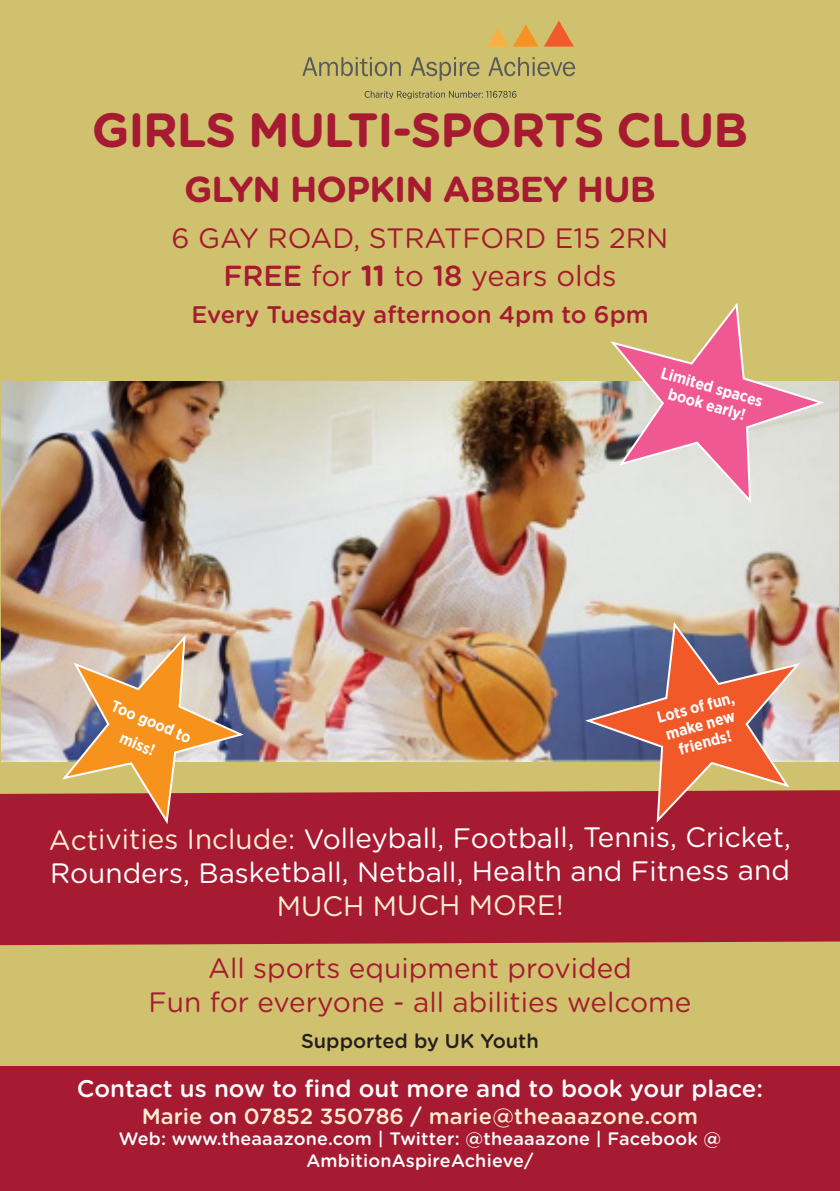
<style>
.page{position:relative;width:840px;height:1191px;background:#fff}
.page>*{position:absolute;margin:0;border:0;box-sizing:border-box;transform-origin:0 0}
.t1{font:700 48px "Gotham Rounded";letter-spacing:-.025em;color:#a61b31}
.t2{font:700 36px "Gotham Rounded";letter-spacing:-.025em;color:#a61b31}
.t3{font:29px "Gotham Rounded";color:#a61b31}
.t4{font:28px/33.8px "Gotham Rounded";letter-spacing:-.005em;color:#fff;text-align:center}
.t5{font:28px "Gotham Rounded";color:#a61b31}
.t6{font:500 24px "Gotham Rounded";color:#fff}
.t7{font:500 24px "Gotham Rounded";color:#a61b31}
.t8{font:500 22px "Gotham Rounded";color:#ffedcf}
.t9{font:500 20px "Gotham Rounded";color:#231f20}
.t10{font:500 18px/21.6px "Gotham Rounded";letter-spacing:.01em;color:#fff;text-align:center}
.t11{font:700 16px/26px "Gotham Narrow";color:#fff;text-align:center}
.s1{font-weight:500}
.s2{font-weight:700}
.s3{color:#ffedcf}
.s4{color:#fff}
</style>
<div class="page">
<div style="left:0;top:0;width:839px;height:1191px;background:#d0c16e"></div>
<div style="left:0;top:1066px;width:839px;height:125px;background:#a61b31"></div>
<svg style="left:302px;top:57px;width:98px;height:19px"></svg>
<svg style="left:410px;top:57px;width:69px;height:24px"></svg>
<svg style="left:488px;top:57px;width:86px;height:19px"></svg>
<svg style="left:487px;top:21px;width:86px;height:26px"></svg>
<svg style="left:364px;top:91px;width:152px;height:8px"></svg>
<div style="left:0;top:790px;width:839px;height:155px;background:#a61b31"></div>
<img style="left:1px;top:382px;width:837px;height:380px">
<img style="left:59px;top:635px;width:187px;height:192px">
<svg style="left:581px;top:622px;width:221px;height:203px;background:#b06d65"></svg>
<svg style="left:607px;top:302px;width:220px;height:204px"></svg>
<p class="t1" style="left:92px;top:95px;width:657px">GIRLS MULTI-SPORTS CLUB</p>
<p class="t2" style="left:184px;top:162px;width:472px">GLYN HOPKIN ABBEY HUB</p>
<p class="t5" style="left:171px;top:219px;width:498px">6 GAY ROAD, STRATFORD E15 2RN</p>
<p class="t3" style="left:223px;top:256px;width:394px"><span class="s1">FREE</span> for <span class="s2">11</span> to <span class="s1">18</span> years olds</p>
<p class="t7" style="left:191px;top:297px;width:458px">Every Tuesday afternoon 4pm to 6pm</p>
<p class="t11" style="left:664px;top:360px;width:107px;rotate:16deg">Limited spaces</p>
<p class="t11" style="left:671px;top:380px;width:81px;rotate:16deg">book early!</p>
<p class="t11" style="left:117px;top:693px;width:87px;rotate:23deg">Too good to miss!</p>
<p class="t11" style="left:653px;top:705px;width:81px;rotate:-15deg">Lots of fun,</p>
<p class="t11" style="left:663px;top:725px;width:72px;line-height:18px;rotate:-15deg">make new friends!</p>
<p class="t4" style="left:49px;top:819px;width:743px"><span class="s3">Activities Include:</span> Volleyball, Football, Tennis, Cricket,<br>Rounders, Basketball, Netball, Health and Fitness and<br><span class="s3">MUCH MUCH MORE!</span></p>
<p class="t5" style="left:208px;top:949px;width:425px">All sports equipment provided</p>
<p class="t5" style="left:148px;top:982px;width:544px">Fun for everyone - all abilities welcome</p>
<p class="t9" style="left:301px;top:1026px;width:239px">Supported by UK Youth</p>
<p class="t6" style="left:77px;top:1071px;width:687px">Contact us now to find out more and to book your place:</p>
<p class="t8" style="left:142px;top:1100px;width:557px">Marie <span class="s4">on</span> 07852 350786 <span class="s4">/</span> marie@theaaazone.com</p>
<p class="t10" style="left:119px;top:1127px;width:603px">Web: www.theaaazone.com | Twitter: @theaaazone | Facebook @<br>AmbitionAspireAchieve/</p>
</div>
